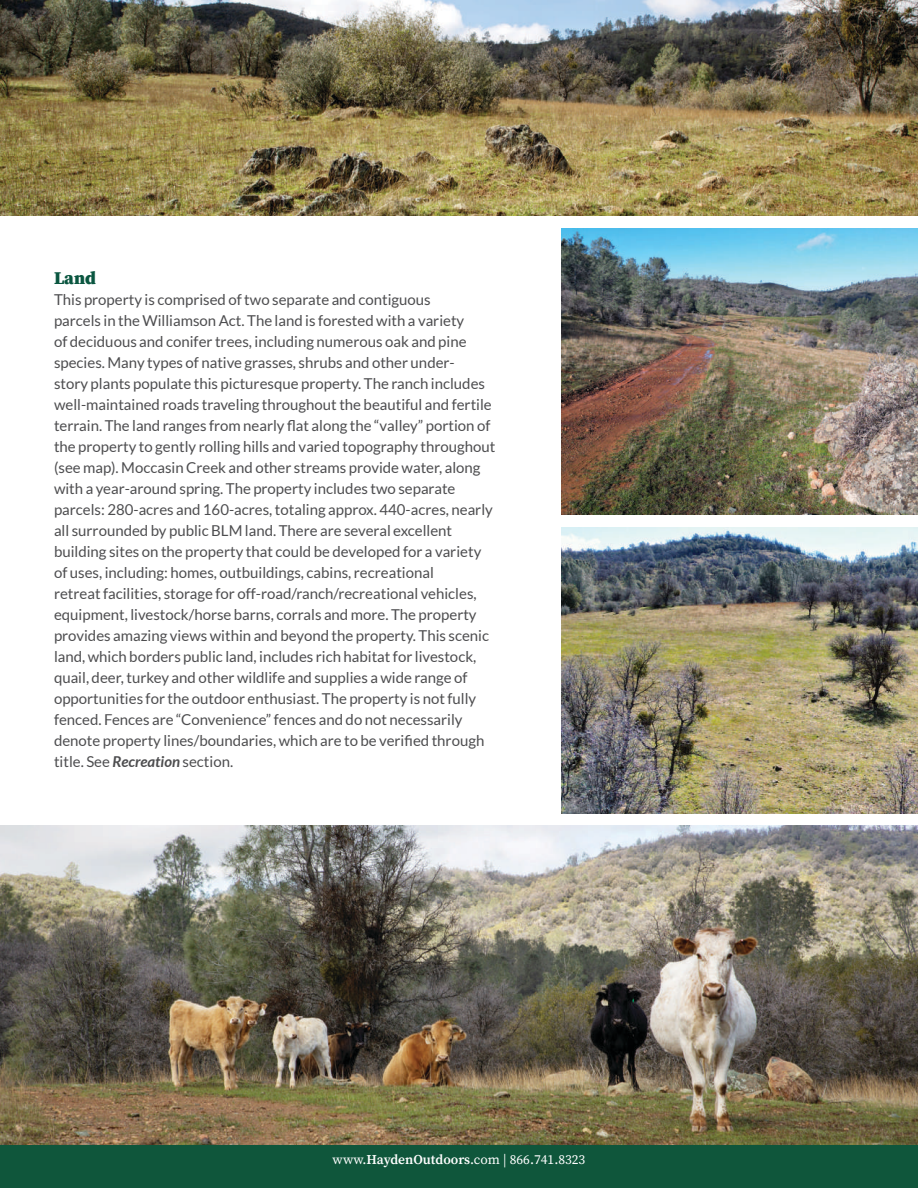
<style>
.page{position:relative;width:918px;height:1188px;background:#fff}
.page>*{position:absolute;margin:0;border:0;box-sizing:border-box;transform-origin:0 0}
.t1{font:900 18px "Source Serif Pro";color:#0a5640}
.t2{font:15px/21px "Lato";color:#4d4d4f}
.t3{font:13.5px "Source Serif Pro";color:#fff}
.s1{font-weight:700;font-style:italic}
.s2{font-weight:600}
</style>
<div class="page">
<div style="left:0;top:1144px;width:918px;height:44px;background:#0f563b"></div>
<img style="left:0;top:0;width:918px;height:216px">
<img style="left:0;top:826px;width:918px;height:318px">
<img style="left:562px;top:228px;width:356px;height:287px">
<img style="left:562px;top:527px;width:356px;height:287px">
<p class="t1" style="left:54px;top:266px;width:44px">Land</p>
<p class="t2" style="left:54px;top:289px;width:443px">This property is comprised of two separate and contiguous<br>parcels in the Williamson Act. The land is forested with a variety<br>of deciduous and conifer trees, including numerous oak and pine species. Many types of native grasses, shrubs and other under-<br>story plants populate this picturesque property. The ranch includes well-maintained roads traveling throughout the beautiful and fertile terrain. The land ranges from nearly flat along the “valley” portion of the property to gently rolling hills and varied topography throughout (see map). Moccasin Creek and other streams provide water, along with a year-around spring. The property includes two separate parcels: 280-acres and 160-acres, totaling approx. 440-acres, nearly all surrounded by public BLM land. There are several excellent building sites on the property that could be developed for a variety of uses, including: homes, outbuildings, cabins, recreational<br>retreat facilities, storage for off-road/ranch/recreational vehicles, equipment, livestock/horse barns, corrals and more. The property provides amazing views within and beyond the property. This scenic land, which borders public land, includes rich habitat for livestock, quail, deer, turkey and other wildlife and supplies a wide range of opportunities for the outdoor enthusiast. The property is not fully fenced. Fences are “Convenience” fences and do not necessarily denote property lines/boundaries, which are to be verified through title. See <span class="s1">Recreation</span> section.</p>
<p class="t3" style="left:333px;top:1151px;width:254px">www.<span class="s2">HaydenOutdoors</span>.com | 866.741.8323</p>
</div>
